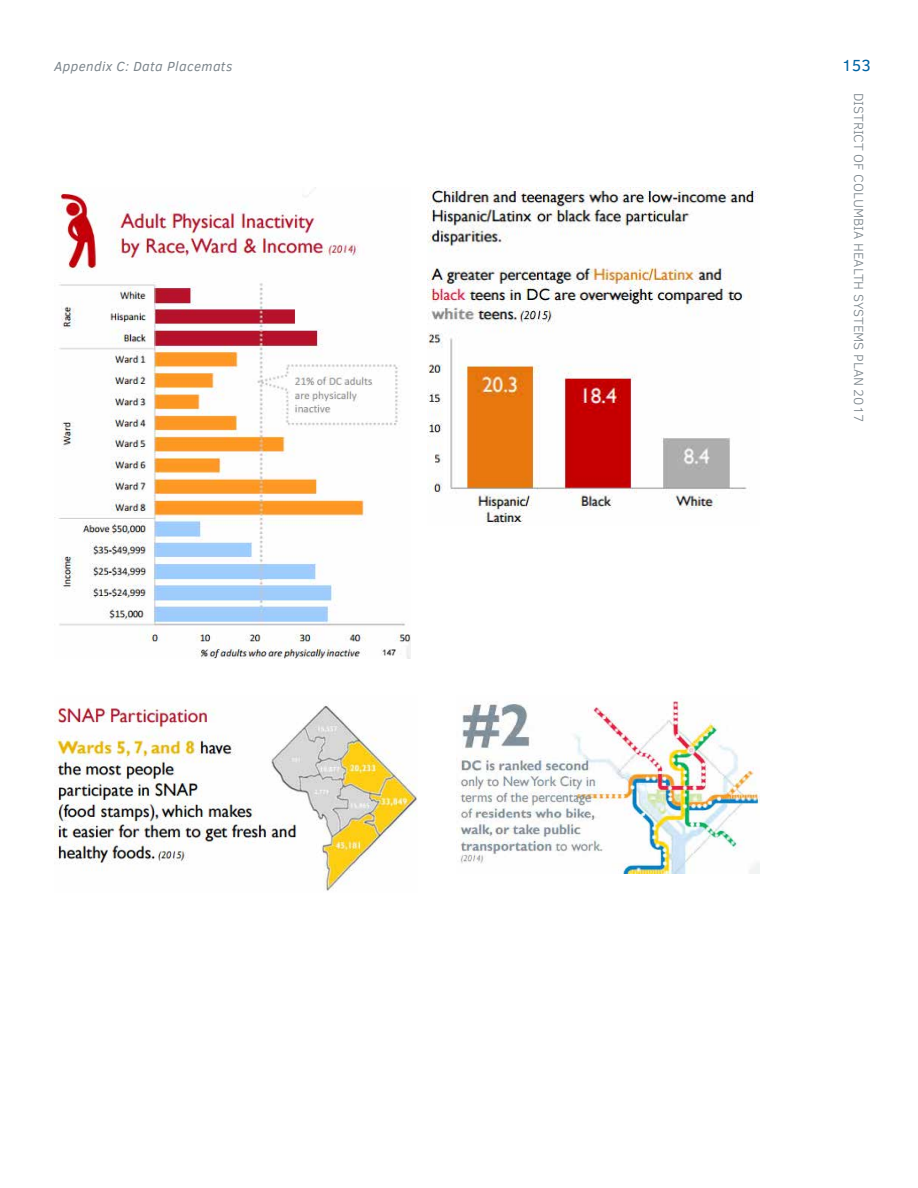
<style>
.page{position:relative;width:918px;height:1188px;background:#fff}
.page>*{position:absolute;margin:0;border:0;box-sizing:border-box;transform-origin:0 0}
.t1{font:16.5px "Clear Sans";color:#0063a2}
.t2{font:300 13.5px "Clear Sans";color:#7d868c}
.t3{font:italic 13.5px "Clear Sans";letter-spacing:.03em;color:#7d868c}
</style>
<div class="page">
<img style="left:54px;top:187px;width:357px;height:471px">
<img style="left:428px;top:187px;width:330px;height:338px">
<img style="left:54px;top:705px;width:363px;height:186px">
<img style="left:456px;top:699px;width:303px;height:175px">
<p class="t3" style="left:54px;top:57px;width:180px">Appendix C: Data Placemats</p>
<p class="t1" style="left:842px;top:55px;width:31px">153</p>
<p class="t2" style="left:868px;top:93px;width:331px;rotate:90deg">DISTRICT OF COLUMBIA HEALTH SYSTEMS PLAN 2017</p>
</div>
